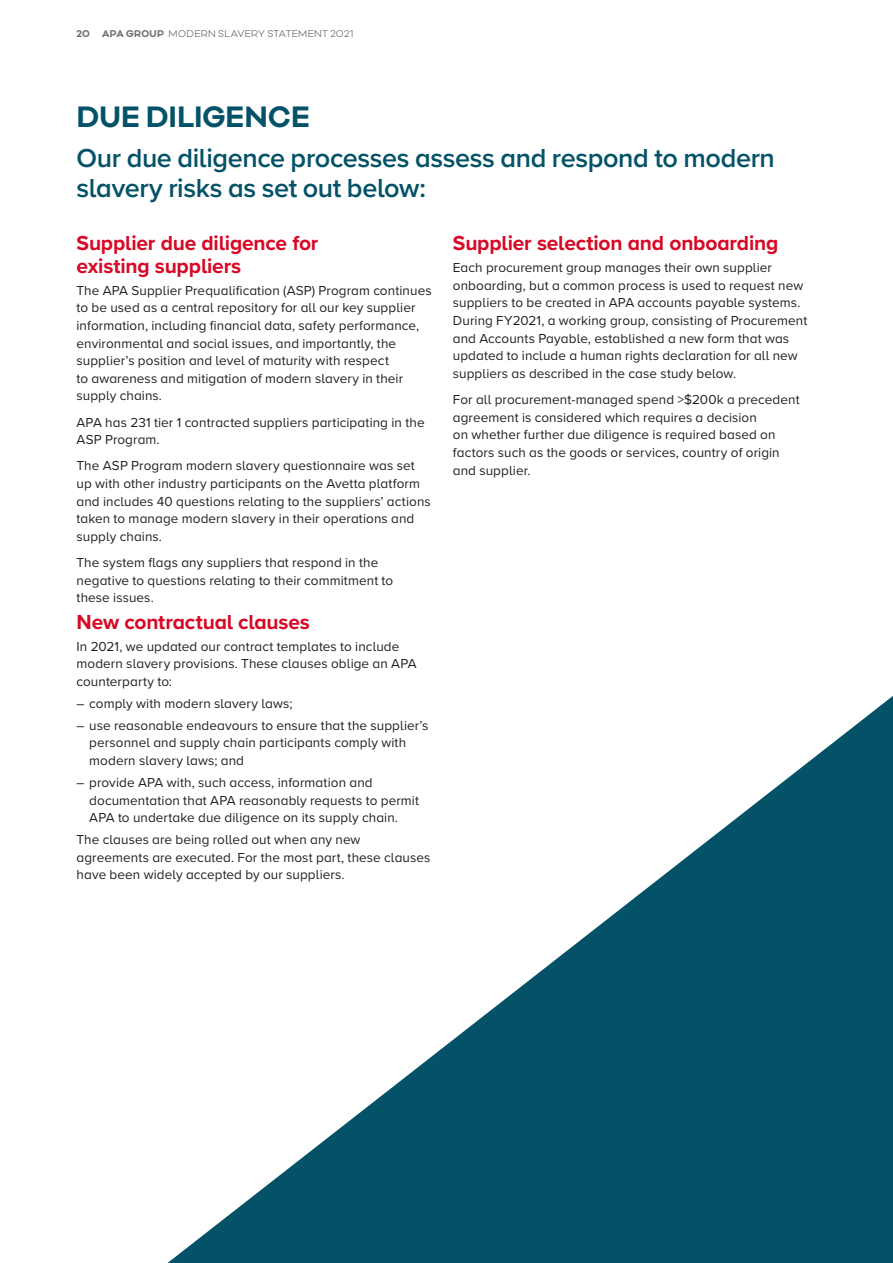
<style>
.page{position:relative;width:893px;height:1263px;background:#fff}
.page>*{position:absolute;margin:0;border:0;box-sizing:border-box;transform-origin:0 0}
.PQ{font:600 27px/30px "Proxima Nova";letter-spacing:-.015em;color:#045267}
.Section{font:700 27px "Galano Classic Alt";letter-spacing:.015em;color:#045267}
.t1{font:700 21px/22.5px "Proxima Nova";letter-spacing:-.01em;color:#d70926}
.B0{font:13.5px/17.7px "Proxima Nova";letter-spacing:.01em;color:#212121}
.t2{font:9px "Galano Classic Alt";letter-spacing:.03em;color:#706f6f}
.t3{font:700 9px "Galano Classic Alt";color:#706f6f}
.s1{font-weight:700}
</style>
<div class="page">
<svg style="left:168px;top:696px;width:725px;height:567px"></svg>
<p class="t3" style="left:77px;top:27px;width:15px">20</p>
<p class="t2" style="left:102px;top:27px;width:253px"><span class="s1">APA GROUP</span> MODERN SLAVERY STATEMENT 2021</p>
<p class="Section" style="left:77px;top:99px;width:234px">DUE DILIGENCE</p>
<p class="PQ" style="left:77px;top:142px;width:700px">Our due diligence processes assess and respond to modern slavery risks as set out below:</p>
<h1 class="t1" style="left:77px;top:231px;width:243px">Supplier due diligence for existing suppliers</h1>
<p class="B0" style="left:77px;top:281px;width:357px">The APA Supplier Prequalification (ASP) Program continues to be used as a central repository for all our key supplier information, including financial data, safety performance, environmental and social issues, and importantly, the supplier’s position and level of maturity with respect<br>to awareness and mitigation of modern slavery in their supply chains.</p>
<p class="B0" style="left:77px;top:413px;width:350px">APA has 231 tier 1 contracted suppliers participating in the<br>ASP Program.</p>
<p class="B0" style="left:77px;top:456px;width:356px">The ASP Program modern slavery questionnaire was set up with other industry participants on the Avetta platform and includes 40 questions relating to the suppliers’ actions taken to manage modern slavery in their operations and supply chains.</p>
<p class="B0" style="left:77px;top:553px;width:318px">The system flags any suppliers that respond in the negative to questions relating to their commitment to these issues.</p>
<h1 class="t1" style="left:77px;top:610px;width:235px">New contractual clauses</h1>
<p class="B0" style="left:77px;top:637px;width:342px">In 2021, we updated our contract templates to include modern slavery provisions. These clauses oblige an APA counterparty to:</p>
<p class="B0" style="left:77px;top:694px;width:218px">― comply with modern slavery laws;</p>
<p class="B0" style="left:89px;top:716px;width:341px;text-indent:-13px">― use reasonable endeavours to ensure that the supplier’s personnel and supply chain participants comply with modern slavery laws; and</p>
<p class="B0" style="left:89px;top:773px;width:331px;text-indent:-13px">― provide APA with, such access, information and documentation that APA reasonably requests to permit<br>APA to undertake due diligence on its supply chain.</p>
<p class="B0" style="left:77px;top:830px;width:355px">The clauses are being rolled out when any new agreements are executed. For the most part, these clauses have been widely accepted by our suppliers.</p>
<h1 class="t1" style="left:453px;top:231px;width:327px">Supplier selection and onboarding</h1>
<p class="B0" style="left:453px;top:258px;width:356px">Each procurement group manages their own supplier onboarding, but a common process is used to request new suppliers to be created in APA accounts payable systems.<br>During FY2021, a working group, consisting of Procurement and Accounts Payable, established a new form that was updated to include a human rights declaration for all new suppliers as described in the case study below.</p>
<p class="B0" style="left:453px;top:390px;width:348px">For all procurement-managed spend &gt;$200k a precedent agreement is considered which requires a decision<br>on whether further due diligence is required based on factors such as the goods or services, country of origin and supplier.</p>
</div>
